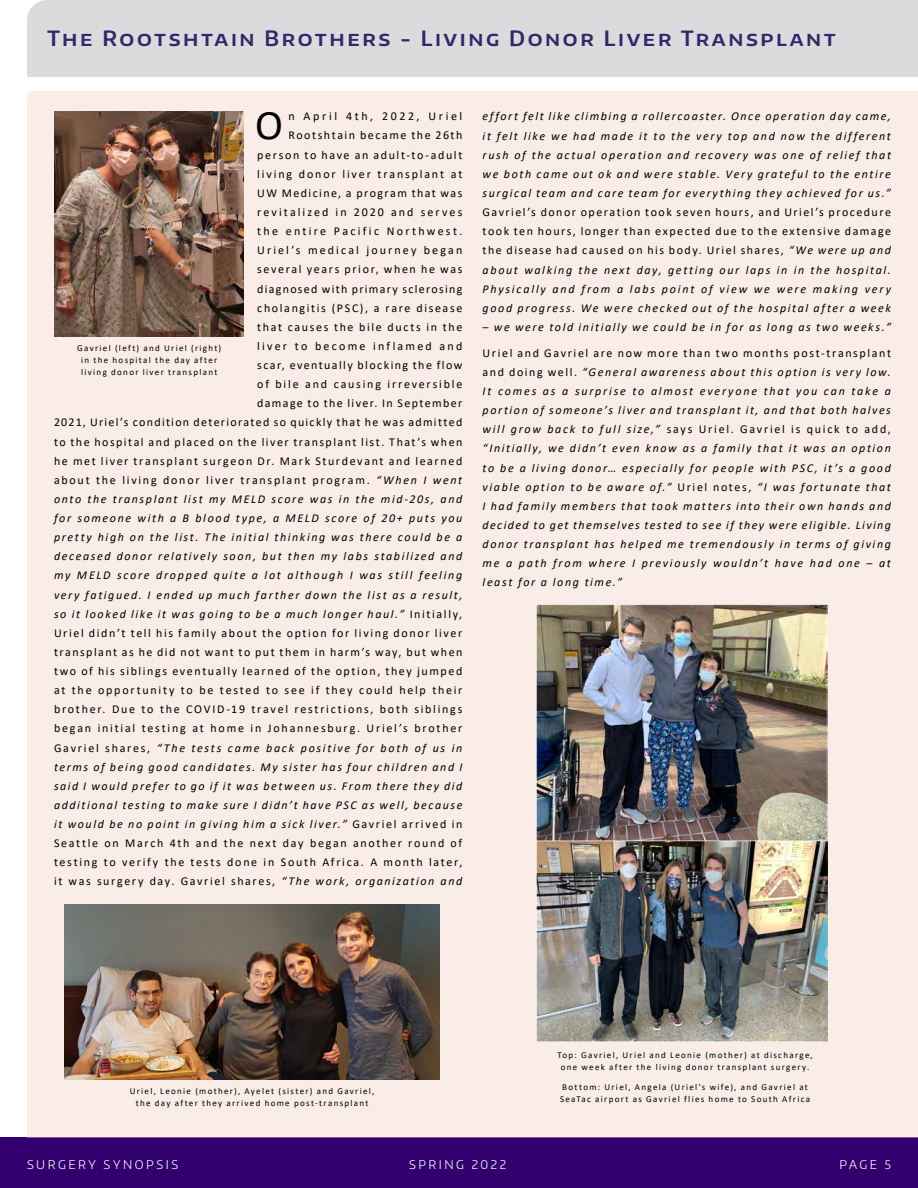
<style>
.page{position:relative;width:918px;height:1188px;background:#fff}
.page>*{position:absolute;margin:0;border:0;box-sizing:border-box;transform-origin:0 0}
.t1{font:42.15px "Calibri";color:#000}
.t2{font:600 21px "Encode Sans Normal";letter-spacing:.125em;color:#37246a}
.t3{font:12px/19.2px "Calibri";letter-spacing:.135em;color:#000;text-align:right}
.t4{font:italic 12px/19.2px "Calibri";letter-spacing:.135em;color:#000;text-align:justify}
.t5{font:300 12px "Encode Sans Normal";letter-spacing:.21em;color:#fff}
.t6{font:9px/12px "Calibri";letter-spacing:.145em;color:#000;text-align:center}
.s1{font-style:italic}
.s2{font-style:normal}
</style>
<div class="page">
<div style="left:0;top:1137px;width:918px;height:51px;background:#32006e"></div>
<div style="left:27px;top:91px;width:891px;height:1046px;background:#faece7"></div>
<div style="left:27px;top:0;width:891px;height:77px;background:#d9dbdd"></div>
<img style="left:55px;top:111px;width:189px;height:225px">
<img style="left:64px;top:904px;width:376px;height:175px">
<img style="left:536px;top:605px;width:291px;height:437px">
<h2 class="t2" style="left:47px;top:25px;width:790px">The Rootshtain Brothers - Living Donor Liver Transplant</h2>
<p class="t3" style="left:54px;top:106px;width:410px">n April 4th, 2022, Uriel<br>Rootshtain became the 26th<br>person to have an adult-to-adult<br>living donor liver transplant at<br>UW Medicine, a program that was<br>revitalized in 2020 and serves<br>the entire Pacific Northwest.<br>Uriel’s medical journey began<br>several years prior, when he was<br>diagnosed with primary sclerosing<br>cholangitis (PSC), a rare disease<br>that causes the bile ducts in the<br>liver to become inflamed and<br>scar, eventually blocking the flow<br>of bile and causing irreversible<br>damage to the liver. In September<br>2021, Uriel’s condition deteriorated so quickly that he was admitted to the hospital and placed on the liver transplant list. That’s when he met liver transplant surgeon Dr. Mark Sturdevant and learned about the living donor liver transplant program. <span class="s1">“When I went onto the transplant list my MELD score was in the mid-20s, and for someone with a B blood type, a MELD score of 20+ puts you pretty high on the list. The initial thinking was there could be a deceased donor relatively soon, but then my labs stabilized and my MELD score dropped quite a lot although I was still feeling very fatigued. I ended up much farther down the list as a result, so it looked like it was going to be a much longer haul.”</span> Initially, Uriel didn’t tell his family about the option for living donor liver transplant as he did not want to put them in harm’s way, but when two of his siblings eventually learned of the option, they jumped at the opportunity to be tested to see if they could help their brother. Due to the COVID-19 travel restrictions, both siblings began initial testing at home in Johannesburg. Uriel’s brother Gavriel shares, <span class="s1">“The tests came back positive for both of us in terms of being good candidates. My sister has four children and I said I would prefer to go if it was between us. From there they did additional testing to make sure I didn’t have PSC as well, because it would be no point in giving him a sick liver.”</span> Gavriel arrived in Seattle on March 4th and the next day began another round of testing to verify the tests done in South Africa. A month later, it was surgery day. Gavriel shares, <span class="s1">“The work, organization and</span></p>
<p class="t4" style="left:483px;top:106px;width:410px">effort felt like climbing a rollercoaster. Once operation day came, it felt like we had made it to the very top and now the different rush of the actual operation and recovery was one of relief that we both came out ok and were stable. Very grateful to the entire surgical team and care team for everything they achieved for us.”</p>
<h1 class="t1" style="left:255px;top:96px;width:29px">O</h1>
<p class="t4" style="left:483px;top:202px;width:410px"><span class="s2">Gavriel’s donor operation took seven hours, and Uriel’s procedure took ten hours, longer than expected due to the extensive damage the disease had caused on his body. Uriel shares,</span> “We were up and about walking the next day, getting our laps in in the hospital.<br>Physically and from a labs point of view we were making very good progress. We were checked out of the hospital after a week</p>
<p class="t4" style="left:483px;top:317px;width:410px">– we were told initially we could be in for as long as two weeks.”</p>
<p class="t4" style="left:483px;top:343px;width:410px"><span class="s2">Uriel and Gavriel are now more than two months post-transplant and doing well.</span> “General awareness about this option is very low.<br>It comes as a surprise to almost everyone that you can take a portion of someone’s liver and transplant it, and that both halves will grow back to full size,” <span class="s2">says Uriel. Gavriel is quick to add, </span>“Initially, we didn’t even know as a family that it was an option to be a living donor… especially for people with PSC, it’s a good viable option to be aware of.” <span class="s2">Uriel notes,</span> “I was fortunate that I had family members that took matters into their own hands and decided to get themselves tested to see if they were eligible. Living donor transplant has helped me tremendously in terms of giving me a path from where I previously wouldn’t have had one – at least for a long time.”</p>
<p class="t6" style="left:77px;top:342px;width:146px">Gavriel (left) and Uriel (right) in the hospital the day after living donor liver transplant</p>
<p class="t6" style="left:130px;top:1085px;width:246px">Uriel, Leonie (mother), Ayelet (sister) and Gavriel, the day after they arrived home post-transplant</p>
<p class="t6" style="left:557px;top:1049px;width:257px">Top: Gavriel, Uriel and Leonie (mother) at discharge, one week after the living donor transplant surgery.</p>
<p class="t6" style="left:560px;top:1081px;width:252px;text-align:left">Bottom: Uriel, Angela (Uriel's wife), and Gavriel at<br>SeaTac airport as Gavriel flies home to South Africa</p>
<p class="t5" style="left:27px;top:1157px;width:153px">SURGERY SYNOPSIS</p>
<p class="t5" style="left:409px;top:1157px;width:99px">SPRING 2022</p>
<p class="t5" style="left:839px;top:1157px;width:53px">PAGE 5</p>
</div>
